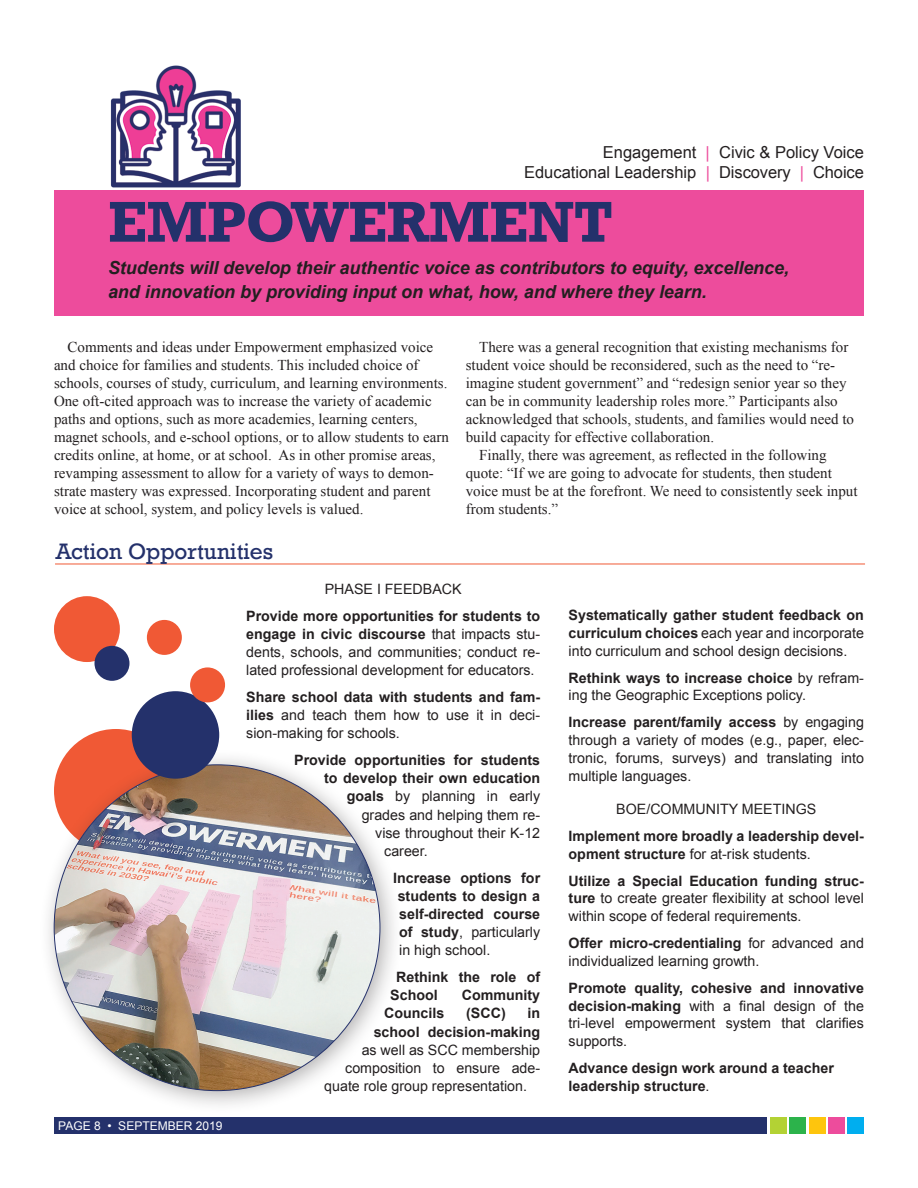
<style>
.page{position:relative;width:918px;height:1188px;background:#fff}
.page>*{position:absolute;margin:0;border:0;box-sizing:border-box;transform-origin:0 0}
.Body_Header{font:700 54px "Rockwell";letter-spacing:-.01em;color:#24316b}
.Box_header{font:21px "Rockwell";color:#24316b}
.Breakout_Box{font:italic 700 18px/24px "Arial";letter-spacing:-.005em;color:#231f20}
.Breakout_Box-2{font:16.5px/19.8px "Arial";color:#231f20;text-align:right}
.Body{font:15px/18px "Times New Roman";color:#231f20}
.Breakout_Box-3{font:14.25px/17.9px "Arial";color:#231f20;text-align:justify}
.Breakout_Box-4{font:700 14.25px/18.1px "Arial";color:#231f20}
.t1{font:12px "Arial";color:#fff}
.s1{color:#ed4c9c}
.s2{font-weight:700}
.s3{font-weight:400}
</style>
<div class="page">
<div style="left:54px;top:729px;width:124px;height:124px;background:#f05935;border-radius:50%"></div>
<div style="left:54px;top:190px;width:810px;height:125px;background:#ed4c9c"></div>
<img style="left:110px;top:65px;width:131px;height:123px">
<div style="left:54px;top:1118px;width:713px;height:16px;background:#24316b"></div>
<div style="left:770px;top:1118px;width:17px;height:16px;background:#b3d234"></div>
<div style="left:790px;top:1118px;width:16px;height:16px;background:#2cb34b"></div>
<div style="left:809px;top:1118px;width:16px;height:16px;background:#fec50d"></div>
<div style="left:828px;top:1118px;width:17px;height:16px;background:#ed4c9c"></div>
<div style="left:848px;top:1118px;width:16px;height:16px;background:#00aeef"></div>
<hr style="left:55px;top:564px;width:810px;height:1px;background:#f05935">
<div style="left:39px;top:749px;width:365px;height:365px;background:#231f20;opacity:.35"></div>
<img style="left:54px;top:765px;width:326px;height:326px;border-radius:163px">
<div style="left:132px;top:691px;width:87px;height:88px;background:#24316b;border-radius:50%"></div>
<div style="left:147px;top:620px;width:35px;height:35px;background:#f05935;border-radius:50%"></div>
<div style="left:190px;top:667px;width:35px;height:35px;background:#f05935;border-radius:50%"></div>
<div style="left:54px;top:596px;width:66px;height:66px;background:#f05935;border-radius:50%"></div>
<div style="left:95px;top:646px;width:34px;height:35px;background:#24316b;border-radius:50%"></div>
<p class="Breakout_Box-2" style="left:524px;top:142px;width:341px">Engagement <span class="s1">|</span> Civic &amp; Policy Voice<br>Educational Leadership <span class="s1">|</span> Discovery <span class="s1">|</span> Choice</p>
<p class="Body_Header" style="left:108px;top:187px;width:507px">EMPOWERMENT</p>
<p class="Breakout_Box" style="left:108px;top:257px;width:683px">Students will develop their authentic voice as contributors to equity, excellence, and innovation by providing input on what, how, and where they learn.</p>
<p class="Body" style="left:54px;top:337px;width:396px;text-indent:14px">Comments and ideas under Empowerment emphasized voice and choice for families and students. This included choice of schools, courses of study, curriculum, and learning environments.<br>One oft-cited approach was to increase the variety of academic paths and options, such as more academies, learning centers, magnet schools, and e-school options, or to allow students to earn credits online, at home, or at school. As in other promise areas, revamping assessment to allow for a variety of ways to demon&shy;strate mastery was expressed. Incorporating student and parent voice at school, system, and policy levels is valued.</p>
<p class="Body" style="left:466px;top:337px;width:390px;text-indent:14px">There was a general recognition that existing mechanisms for student voice should be reconsidered, such as the need to “re&shy;imagine student government” and “redesign senior year so they can be in community leadership roles more.” Participants also acknowledged that schools, students, and families would need to build capacity for effective collaboration.</p>
<p class="Body" style="left:466px;top:445px;width:393px;text-indent:14px">Finally, there was agreement, as reflected in the following quote: “If we are going to advocate for students, then student voice must be at the forefront. We need to consistently seek input from students.”</p>
<p class="Box_header" style="left:55px;top:539px;width:220px">Action Opportunities</p>
<p class="Breakout_Box-3" style="left:325px;top:580px;width:138px">PHASE I FEEDBACK</p>
<p class="Breakout_Box-3" style="left:246px;top:607px;width:295px"><span class="s2">Provide more opportunities for students to engage in civic discourse</span> that impacts stu&shy;dents, schools, and communities; conduct re&shy;lated professional development for educators.</p>
<p class="Breakout_Box-3" style="left:246px;top:688px;width:295px"><span class="s2">Share school data with students and fam&shy;ilies</span> and teach them how to use it in deci&shy;sion-making for schools.</p>
<p class="Breakout_Box-4" style="left:294px;top:752px;width:248px">Provide opportunities for students</p>
<p class="Breakout_Box-4" style="left:324px;top:770px;width:218px">to develop their own education</p>
<p class="Breakout_Box-3" style="left:347px;top:788px;width:195px"><span class="s2">goals</span> by planning in early</p>
<p class="Breakout_Box-3" style="left:362px;top:806px;width:180px">grades and helping them re-</p>
<p class="Breakout_Box-3" style="left:375px;top:824px;width:166px">vise throughout their K-12</p>
<p class="Breakout_Box-3" style="left:384px;top:842px;width:45px">career.</p>
<p class="Breakout_Box-4" style="left:398px;top:869px;width:144px;text-align:justify;text-indent:-4px">Increase options for students to design a self-directed course of study<span class="s3">, particularly in high school.</span></p>
<p class="Breakout_Box-4" style="left:390px;top:969px;width:151px;text-indent:6px">Rethink the role of<br>School</p>
<p class="Breakout_Box-4" style="left:462px;top:987px;width:80px">Community</p>
<p class="t1" style="left:58px;top:1118px;width:166px">PAGE 8 • SEPTEMBER 2019</p>
<p class="Breakout_Box-4" style="left:384px;top:1005px;width:62px">Councils</p>
<p class="Breakout_Box-4" style="left:466px;top:1005px;width:41px">(SCC)</p>
<p class="Breakout_Box-4" style="left:528px;top:1005px;width:14px">in</p>
<p class="Breakout_Box-4" style="left:374px;top:1023px;width:168px">school decision-making</p>
<p class="Breakout_Box-3" style="left:362px;top:1041px;width:180px">as well as SCC membership</p>
<p class="Breakout_Box-3" style="left:345px;top:1059px;width:196px">composition to ensure ade-</p>
<p class="Breakout_Box-3" style="left:324px;top:1077px;width:204px">quate role group representation.</p>
<p class="Breakout_Box-3" style="left:569px;top:606px;width:297px"><span class="s2">Systematically gather student feedback on curriculum choices</span> each year and incorporate into curriculum and school design decisions.</p>
<p class="Breakout_Box-3" style="left:569px;top:669px;width:297px"><span class="s2">Rethink ways to increase choice</span> by refram&shy;ing the Geographic Exceptions policy.</p>
<p class="Breakout_Box-3" style="left:569px;top:713px;width:297px"><span class="s2">Increase parent/family access</span> by engaging through a variety of modes (e.g., paper, elec&shy;tronic, forums, surveys) and translating into multiple languages.</p>
<p class="Breakout_Box-3" style="left:616px;top:800px;width:202px">BOE/COMMUNITY MEETINGS</p>
<p class="Breakout_Box-4" style="left:569px;top:828px;width:297px">Implement more broadly a leadership devel&shy;opment structure <span class="s3">for at-risk students.</span></p>
<p class="Breakout_Box-3" style="left:569px;top:872px;width:297px"><span class="s2">Utilize a Special Education funding struc&shy;ture</span> to create greater flexibility at school level within scope of federal requirements.</p>
<p class="Breakout_Box-3" style="left:569px;top:934px;width:297px"><span class="s2">Offer micro-credentialing</span> for advanced and individualized learning growth.</p>
<p class="Breakout_Box-3" style="left:569px;top:979px;width:297px"><span class="s2">Promote quality, cohesive and innovative decision-making</span> with a final design of the tri-level empowerment system that clarifies supports.</p>
<p class="Breakout_Box-4" style="left:569px;top:1060px;width:267px">Advance design work around a teacher leadership structure<span class="s3">.</span></p>
</div>
